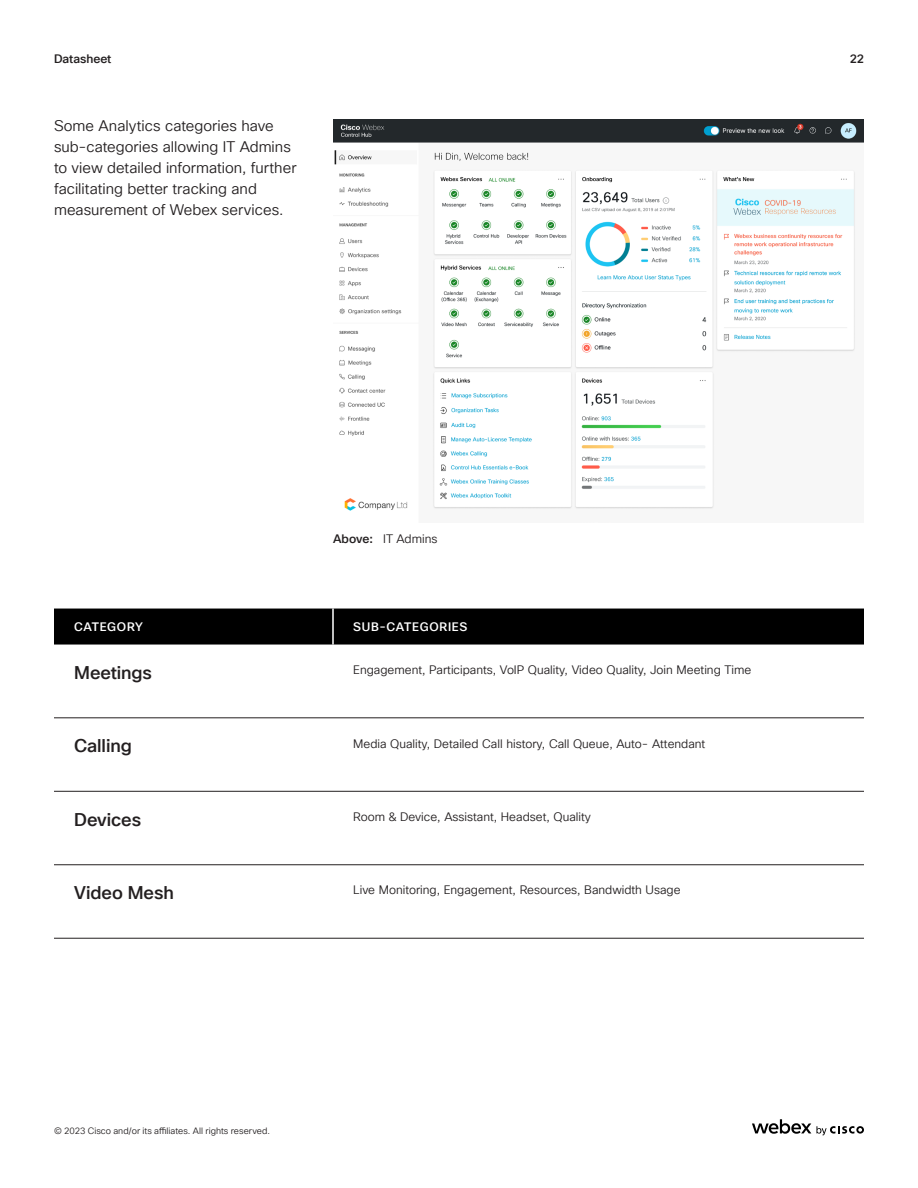
<style>
.page{position:relative;width:918px;height:1188px;background:#fff}
.page>*{position:absolute;margin:0;border:0;box-sizing:border-box;transform-origin:0 0}
.H5_Paragraph_Title{font:500 18px "Cisco Sans TT";letter-spacing:-.005em;color:#231f20}
.Body{font:15px/21px "Cisco Sans TT Light";color:#231f20}
.t1{font:12px "Cisco Sans TT Light";color:#231f20}
.t2{font:500 12px "Cisco Sans TT";letter-spacing:.06em;color:#fff}
.t3{font:500 12px "Cisco Sans TT";letter-spacing:-.005em;color:#231f20}
.t4{font:9px "Cisco Sans TT Light";letter-spacing:.005em;color:#231f20}
.s1{font-family:"Cisco Sans TT";font-weight:500}
</style>
<div class="page">
<img style="left:333px;top:119px;width:531px;height:392px">
<svg style="left:752px;top:1119px;width:112px;height:16px"></svg>
<div style="left:54px;top:609px;width:810px;height:36px;background:#000"></div>
<hr style="left:54px;top:718px;width:279px;height:1px;background:#231f20">
<hr style="left:333px;top:718px;width:531px;height:1px;background:#231f20">
<hr style="left:54px;top:791px;width:279px;height:1px;background:#231f20">
<hr style="left:333px;top:791px;width:531px;height:1px;background:#231f20">
<hr style="left:54px;top:865px;width:279px;height:1px;background:#231f20">
<hr style="left:333px;top:865px;width:531px;height:1px;background:#231f20">
<hr style="left:54px;top:938px;width:279px;height:1px;background:#231f20">
<hr style="left:333px;top:938px;width:531px;height:1px;background:#231f20">
<hr style="left:332px;top:609px;width:2px;height:36px;background:#fff">
<p class="t3" style="left:54px;top:51px;width:59px">Datasheet</p>
<p class="t3" style="left:850px;top:51px;width:16px">22</p>
<p class="Body" style="left:54px;top:116px;width:244px">Some Analytics categories have sub-categories allowing IT Admins to view detailed information, further facilitating better tracking and measurement of Webex services.</p>
<p class="t1" style="left:333px;top:531px;width:106px"><span class="s1">Above:</span> IT Admins</p>
<p class="t2" style="left:74px;top:619px;width:70px">CATEGORY</p>
<p class="t2" style="left:353px;top:619px;width:116px">SUB-CATEGORIES</p>
<p class="H5_Paragraph_Title" style="left:74px;top:661px;width:79px">Meetings</p>
<p class="t1" style="left:353px;top:662px;width:400px">Engagement, Participants, VoIP Quality, Video Quality, Join Meeting Time</p>
<p class="H5_Paragraph_Title" style="left:74px;top:734px;width:59px">Calling</p>
<p class="t1" style="left:353px;top:736px;width:354px">Media Quality, Detailed Call history, Call Queue, Auto- Attendant</p>
<p class="H5_Paragraph_Title" style="left:74px;top:808px;width:68px">Devices</p>
<p class="t1" style="left:353px;top:809px;width:239px">Room &amp; Device, Assistant, Headset, Quality</p>
<p class="H5_Paragraph_Title" style="left:74px;top:881px;width:101px">Video Mesh</p>
<p class="t1" style="left:353px;top:882px;width:329px">Live Monitoring, Engagement, Resources, Bandwidth Usage</p>
<p class="t4" style="left:54px;top:1125px;width:217px">© 2023 Cisco and/or its affiliates. All rights reserved.</p>
</div>
